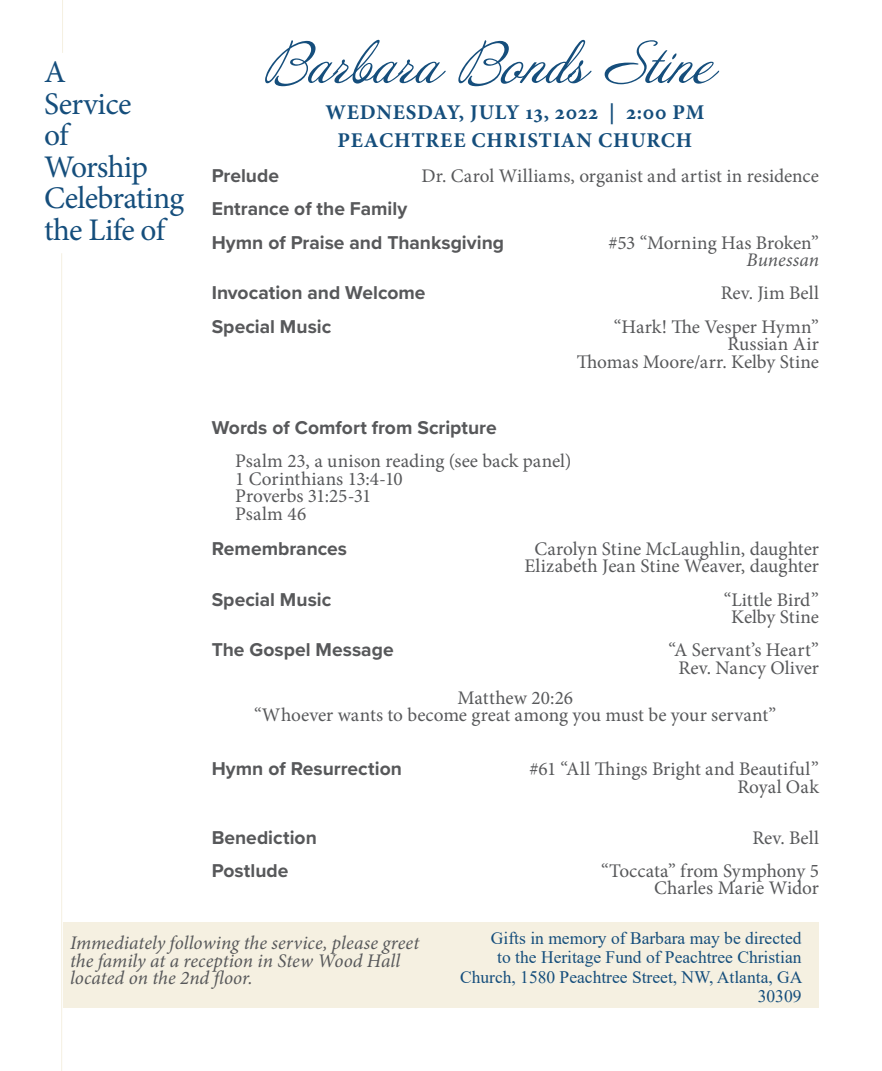
<style>
.page{position:relative;width:882px;height:1071px;background:#fff}
.page>*{position:absolute;margin:0;border:0;box-sizing:border-box;transform-origin:0 0}
.t1{font:52.5px "Annabelle JF";letter-spacing:-.025em;color:#154e7c}
.t2{font:31.5px "Minion Pro";letter-spacing:-.02em;color:#154e7c}
.t3{font:700 21px "Minion Pro";letter-spacing:.04em;color:#154e7c}
.t4{font:19.25px/17.5px "Minion Pro";letter-spacing:.005em;color:#57585a;text-align:right}
.t5{font:700 19.25px "Proxima Nova";color:#57585a}
.t6{font:italic 19.25px/17.5px "Minion Pro";color:#57585a}
.t7{font:17.5px/19.2px "Times New Roman";color:#154e7c;text-align:right}
.s1{font-style:italic}
</style>
<div class="page">
<hr style="left:61px;top:253px;width:1px;height:818px;background:#f5f0e1">
<hr style="left:62px;top:0;width:1px;height:53px;background:#f5f0e1">
<div style="left:63px;top:922px;width:756px;height:86px;background:#f5f0e1"></div>
<p class="t2" style="left:44px;top:51px;width:23px">A</p>
<p class="t2" style="left:44px;top:83px;width:89px">Service</p>
<p class="t2" style="left:44px;top:114px;width:26px">of</p>
<p class="t2" style="left:44px;top:146px;width:105px">Worship</p>
<p class="t2" style="left:44px;top:177px;width:142px">Celebrating</p>
<p class="t2" style="left:44px;top:209px;width:122px">the Life of</p>
<p class="t1" style="left:264px;top:31px;width:452px">Barbara Bonds Stine</p>
<p class="t3" style="left:326px;top:97px;width:381px">WEDNESDAY, JULY 13, 2022 | 2:00 PM</p>
<p class="t3" style="left:338px;top:125px;width:356px">PEACHTREE CHRISTIAN CHURCH</p>
<p class="t5" style="left:212px;top:161px;width:69px">Prelude</p>
<p class="t4" style="left:422px;top:167px;width:399px">Dr. Carol Williams, organist and artist in residence</p>
<p class="t5" style="left:212px;top:195px;width:197px">Entrance of the Family</p>
<p class="t5" style="left:212px;top:228px;width:294px">Hymn of Praise and Thanksgiving</p>
<p class="t4" style="left:609px;top:234px;width:212px">#53 “Morning Has Broken”<br><span class="s1">Bunessan</span></p>
<p class="t5" style="left:212px;top:279px;width:215px">Invocation and Welcome</p>
<p class="t4" style="left:721px;top:285px;width:100px">Rev. Jim Bell</p>
<p class="t5" style="left:212px;top:312px;width:121px">Special Music</p>
<p class="t4" style="left:577px;top:318px;width:244px">“Hark! The Vesper Hymn”<br>Russian Air<br>Thomas Moore/arr. Kelby Stine</p>
<p class="t5" style="left:212px;top:413px;width:287px">Words of Comfort from Scripture</p>
<p class="t4" style="left:235px;top:453px;width:338px">Psalm 23, a unison reading (see back panel)</p>
<p class="t4" style="left:235px;top:470px;width:169px">1 Corinthians 13:4-10</p>
<p class="t4" style="left:235px;top:488px;width:137px">Proverbs 31:25-31</p>
<p class="t4" style="left:235px;top:505px;width:72px">Psalm 46</p>
<p class="t5" style="left:212px;top:534px;width:137px">Remembrances</p>
<p class="t4" style="left:524px;top:540px;width:296px;text-align:center">Carolyn Stine McLaughlin, daughter<br>Elizabeth Jean Stine Weaver, daughter</p>
<p class="t5" style="left:212px;top:585px;width:121px">Special Music</p>
<p class="t4" style="left:724px;top:591px;width:97px;text-align:center">“Little Bird”<br>Kelby Stine</p>
<p class="t5" style="left:212px;top:636px;width:184px">The Gospel Message</p>
<p class="t4" style="left:668px;top:642px;width:152px;text-align:center">“A Servant’s Heart”<br>Rev. Nancy Oliver</p>
<p class="t4" style="left:254px;top:689px;width:524px;text-align:center">Matthew 20:26<br>“Whoever wants to become great among you must be your servant”</p>
<p class="t5" style="left:212px;top:755px;width:192px">Hymn of Resurrection</p>
<p class="t4" style="left:529px;top:761px;width:291px">#61 “All Things Bright and Beautiful”<br>Royal Oak</p>
<p class="t5" style="left:212px;top:823px;width:107px">Benediction</p>
<p class="t4" style="left:752px;top:829px;width:68px">Rev. Bell</p>
<p class="t5" style="left:212px;top:856px;width:78px">Postlude</p>
<p class="t4" style="left:601px;top:862px;width:219px">“Toccata” from Symphony 5<br>Charles Marie Widor</p>
<p class="t6" style="left:70px;top:934px;width:351px">Immediately following the service, please greet the family at a reception in Stew Wood Hall located on the 2nd floor.</p>
<p class="t7" style="left:460px;top:928px;width:344px">Gifts in memory of Barbara may be directed<br>to the Heritage Fund of Peachtree Christian Church, 1580 Peachtree Street, NW, Atlanta, GA 30309</p>
</div>
